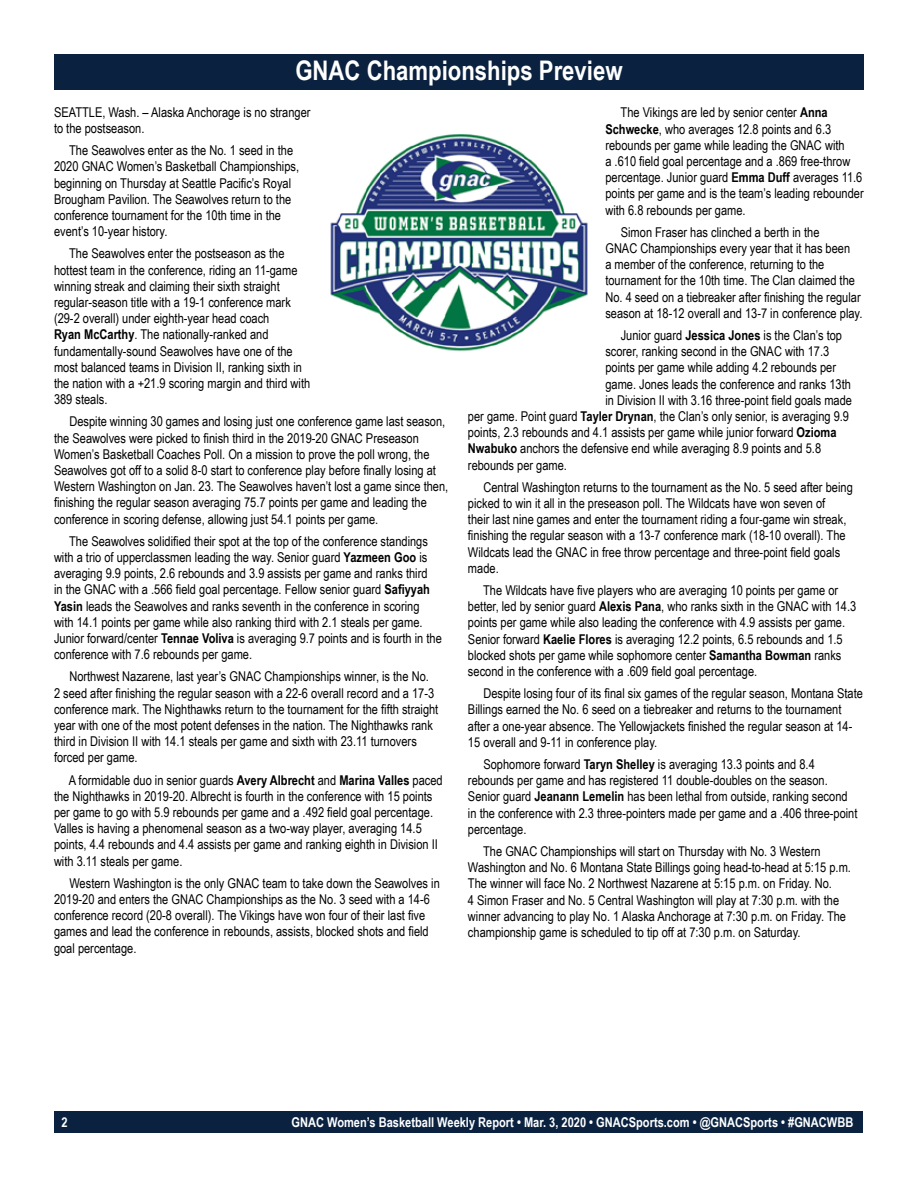
<style>
.page{position:relative;width:918px;height:1188px;background:#fff}
.page>*{position:absolute;margin:0;border:0;box-sizing:border-box;transform-origin:0 0}
.t1{font:700 27px "Arial Narrow";color:#fff}
.t2{font:13.5px/16.2px "Arial Narrow";color:#000}
.t3{font:700 13.5px "Arial Narrow";color:#fff}
.s1{font-weight:700}
</style>
<div class="page">
<div style="left:55px;top:1111px;width:808px;height:22px;background:#0a2240"></div>
<div style="left:54px;top:54px;width:810px;height:36px;background:#0a2240"></div>
<img style="left:330px;top:134px;width:257px;height:218px">
<h1 class="t1" style="left:295px;top:50px;width:329px">GNAC Championships Preview</h1>
<p class="t2" style="left:54px;top:103px;width:258px">SEATTLE, Wash. – Alaska Anchorage is no stranger to the postseason.</p>
<p class="t2" style="left:54px;top:142px;width:247px;text-indent:15px">The Seawolves enter as the No. 1 seed in the 2020 GNAC Women’s Basketball Championships, beginning on Thursday at Seattle Pacific’s Royal Brougham Pavilion. The Seawolves return to the conference tournament for the 10th time in the event’s 10-year history.</p>
<p class="t2" style="left:54px;top:245px;width:258px;text-indent:15px">The Seawolves enter the postseason as the hottest team in the conference, riding an 11-game winning streak and claiming their sixth straight regular-season title with a 19-1 conference mark (29-2 overall) under eighth-year head coach<br><span class="s1">Ryan McCarthy</span>. The nationally-ranked and fundamentally-sound Seawolves have one of the most balanced teams in Division II, ranking sixth in the nation with a +21.9 scoring margin and third with 389 steals.</p>
<p class="t2" style="left:54px;top:413px;width:396px;text-indent:15px">Despite winning 30 games and losing just one conference game last season, the Seawolves were picked to finish third in the 2019-20 GNAC Preseason Women’s Basketball Coaches Poll. On a mission to prove the poll wrong, the Seawolves got off to a solid 8-0 start to conference play before finally losing at Western Washington on Jan. 23. The Seawolves haven’t lost a game since then, finishing the regular season averaging 75.7 points per game and leading the conference in scoring defense, allowing just 54.1 points per game.</p>
<p class="t2" style="left:54px;top:532px;width:389px;text-indent:15px">The Seawolves solidified their spot at the top of the conference standings with a trio of upperclassmen leading the way. Senior guard <span class="s1">Yazmeen Goo</span> is averaging 9.9 points, 2.6 rebounds and 3.9 assists per game and ranks third<br>in the GNAC with a .566 field goal percentage. Fellow senior guard <span class="s1">Safiyyah Yasin</span> leads the Seawolves and ranks seventh in the conference in scoring with 14.1 points per game while also ranking third with 2.1 steals per game.<br>Junior forward/center <span class="s1">Tennae Voliva</span> is averaging 9.7 points and is fourth in the conference with 7.6 rebounds per game.</p>
<p class="t2" style="left:54px;top:668px;width:386px;text-indent:15px">Northwest Nazarene, last year’s GNAC Championships winner, is the No.<br>2 seed after finishing the regular season with a 22-6 overall record and a 17-3 conference mark. The Nighthawks return to the tournament for the fifth straight year with one of the most potent defenses in the nation. The Nighthawks rank third in Division II with 14.1 steals per game and sixth with 23.11 turnovers forced per game.</p>
<p class="t2" style="left:54px;top:771px;width:390px;text-indent:15px">A formidable duo in senior guards <span class="s1">Avery Albrecht</span> and <span class="s1">Marina Valles</span> paced the Nighthawks in 2019-20. Albrecht is fourth in the conference with 15 points per game to go with 5.9 rebounds per game and a .492 field goal percentage.<br>Valles is having a phenomenal season as a two-way player, averaging 14.5 points, 4.4 rebounds and 4.4 assists per game and ranking eighth in Division II with 3.11 steals per game.</p>
<p class="t2" style="left:54px;top:874px;width:387px;text-indent:15px">Western Washington is the only GNAC team to take down the Seawolves in 2019-20 and enters the GNAC Championships as the No. 3 seed with a 14-6 conference record (20-8 overall). The Vikings have won four of their last five games and lead the conference in rebounds, assists, blocked shots and field goal percentage.</p>
<p class="t2" style="left:605px;top:104px;width:260px;text-indent:15px">The Vikings are led by senior center <span class="s1">Anna Schwecke</span>, who averages 12.8 points and 6.3 rebounds per game while leading the GNAC with<br>a .610 field goal percentage and a .869 free-throw percentage. Junior guard <span class="s1">Emma Duff</span> averages 11.6 points per game and is the team’s leading rebounder with 6.8 rebounds per game.</p>
<p class="t2" style="left:605px;top:224px;width:259px;text-indent:15px">Simon Fraser has clinched a berth in the<br>GNAC Championships every year that it has been<br>a member of the conference, returning to the tournament for the 10th time. The Clan claimed the No. 4 seed on a tiebreaker after finishing the regular season at 18-12 overall and 13-7 in conference play.</p>
<p class="t2" style="left:621px;top:327px;width:223px">Junior guard <span class="s1">Jessica Jones</span> is the Clan’s top</p>
<p class="t2" style="left:605px;top:343px;width:225px">scorer, ranking second in the GNAC with 17.3</p>
<p class="t2" style="left:605px;top:359px;width:232px">points per game while adding 4.2 rebounds per</p>
<p class="t2" style="left:605px;top:375px;width:247px">game. Jones leads the conference and ranks 13th</p>
<p class="t2" style="left:605px;top:392px;width:248px">in Division II with 3.16 three-point field goals made</p>
<p class="t2" style="left:468px;top:408px;width:383px">per game. Point guard <span class="s1">Tayler Drynan</span>, the Clan’s only senior, is averaging 9.9</p>
<p class="t2" style="left:468px;top:424px;width:370px">points, 2.3 rebounds and 4.1 assists per game while junior forward <span class="s1">Ozioma</span></p>
<p class="t2" style="left:468px;top:440px;width:355px"><span class="s1">Nwabuko</span> anchors the defensive end while averaging 8.9 points and 5.8</p>
<p class="t2" style="left:468px;top:456px;width:101px">rebounds per game.</p>
<p class="t2" style="left:468px;top:479px;width:386px;text-indent:15px">Central Washington returns to the tournament as the No. 5 seed after being picked to win it all in the preseason poll. The Wildcats have won seven of<br>their last nine games and enter the tournament riding a four-game win streak, finishing the regular season with a 13-7 conference mark (18-10 overall). The Wildcats lead the GNAC in free throw percentage and three-point field goals made.</p>
<p class="t2" style="left:468px;top:582px;width:390px;text-indent:15px">The Wildcats have five players who are averaging 10 points per game or better, led by senior guard <span class="s1">Alexis Pana</span>, who ranks sixth in the GNAC with 14.3 points per game while also leading the conference with 4.9 assists per game.<br>Senior forward <span class="s1">Kaelie Flores</span> is averaging 12.2 points, 6.5 rebounds and 1.5 blocked shots per game while sophomore center <span class="s1">Samantha Bowman</span> ranks second in the conference with a .609 field goal percentage.</p>
<p class="t2" style="left:468px;top:685px;width:397px;text-indent:15px">Despite losing four of its final six games of the regular season, Montana State Billings earned the No. 6 seed on a tiebreaker and returns to the tournament after a one-year absence. The Yellowjackets finished the regular season at 14- 15 overall and 9-11 in conference play.</p>
<p class="t2" style="left:468px;top:756px;width:391px;text-indent:15px">Sophomore forward <span class="s1">Taryn Shelley</span> is averaging 13.3 points and 8.4 rebounds per game and has registered 11 double-doubles on the season.<br>Senior guard <span class="s1">Jeanann Lemelin</span> has been lethal from outside, ranking second in the conference with 2.3 three-pointers made per game and a .406 three-point percentage.</p>
<p class="t2" style="left:468px;top:843px;width:384px;text-indent:15px">The GNAC Championships will start on Thursday with No. 3 Western Washington and No. 6 Montana State Billings going head-to-head at 5:15 p.m.<br>The winner will face No. 2 Northwest Nazarene at 5:15 p.m. on Friday. No.<br>4 Simon Fraser and No. 5 Central Washington will play at 7:30 p.m. with the winner advancing to play No. 1 Alaska Anchorage at 7:30 p.m. on Friday. The championship game is scheduled to tip off at 7:30 p.m. on Saturday.</p>
<p class="t3" style="left:61px;top:1112px;width:8px">2</p>
<p class="t3" style="left:291px;top:1112px;width:563px">GNAC Women’s Basketball Weekly Report • Mar. 3, 2020 • GNACSports.com • @GNACSports • #GNACWBB</p>
</div>
